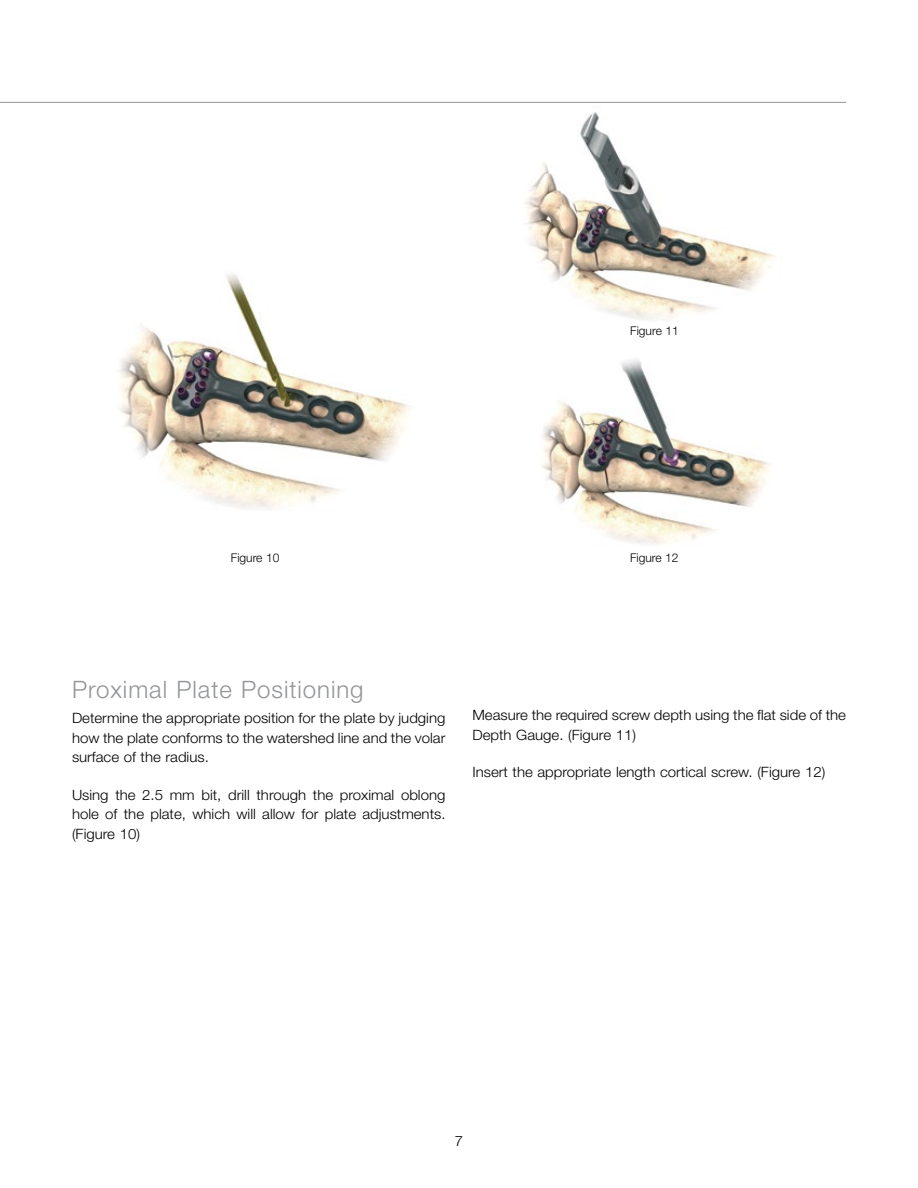
<style>
.page{position:relative;width:918px;height:1188px;background:#fff}
.page>*{position:absolute;margin:0;border:0;box-sizing:border-box;transform-origin:0 0}
.t1{font:300 24px "Helvetica Neue LT Std";letter-spacing:.04em;color:#939598}
.t2{font:300 14.25px/19.5px "Helvetica Neue LT Std";color:#000;text-align:justify;scale:1.05 1}
.t3{font:300 12px "Helvetica Neue LT Std";color:#000}
</style>
<div class="page">
<hr style="left:0;top:102px;width:846px;height:1px;background:#939598">
<img style="left:118px;top:273px;width:292px;height:237px">
<img style="left:542px;top:359px;width:229px;height:187px">
<img style="left:524px;top:112px;width:253px;height:208px">
<p class="t3" style="left:630px;top:324px;width:50px">Figure 11</p>
<p class="t3" style="left:231px;top:550px;width:50px">Figure 10</p>
<p class="t3" style="left:630px;top:550px;width:50px">Figure 12</p>
<h1 class="t1" style="left:72px;top:674px;width:293px">Proximal Plate Positioning</h1>
<p class="t2" style="left:72px;top:708px;width:357px">Determine the appropriate position for the plate by judging how the plate conforms to the watershed line and the volar surface of the radius.</p>
<p class="t2" style="left:72px;top:785px;width:357px">Using the 2.5 mm bit, drill through the proximal oblong hole of the plate, which will allow for plate adjustments. (Figure 10)</p>
<p class="t2" style="left:472px;top:705px;width:357px">Measure the required screw depth using the flat side of the<br>Depth Gauge. (Figure 11)</p>
<p class="t2" style="left:472px;top:762px;width:338px">Insert the appropriate length cortical screw. (Figure 12)</p>
<p class="t2" style="left:455px;top:1131px;width:9px">7</p>
</div>
